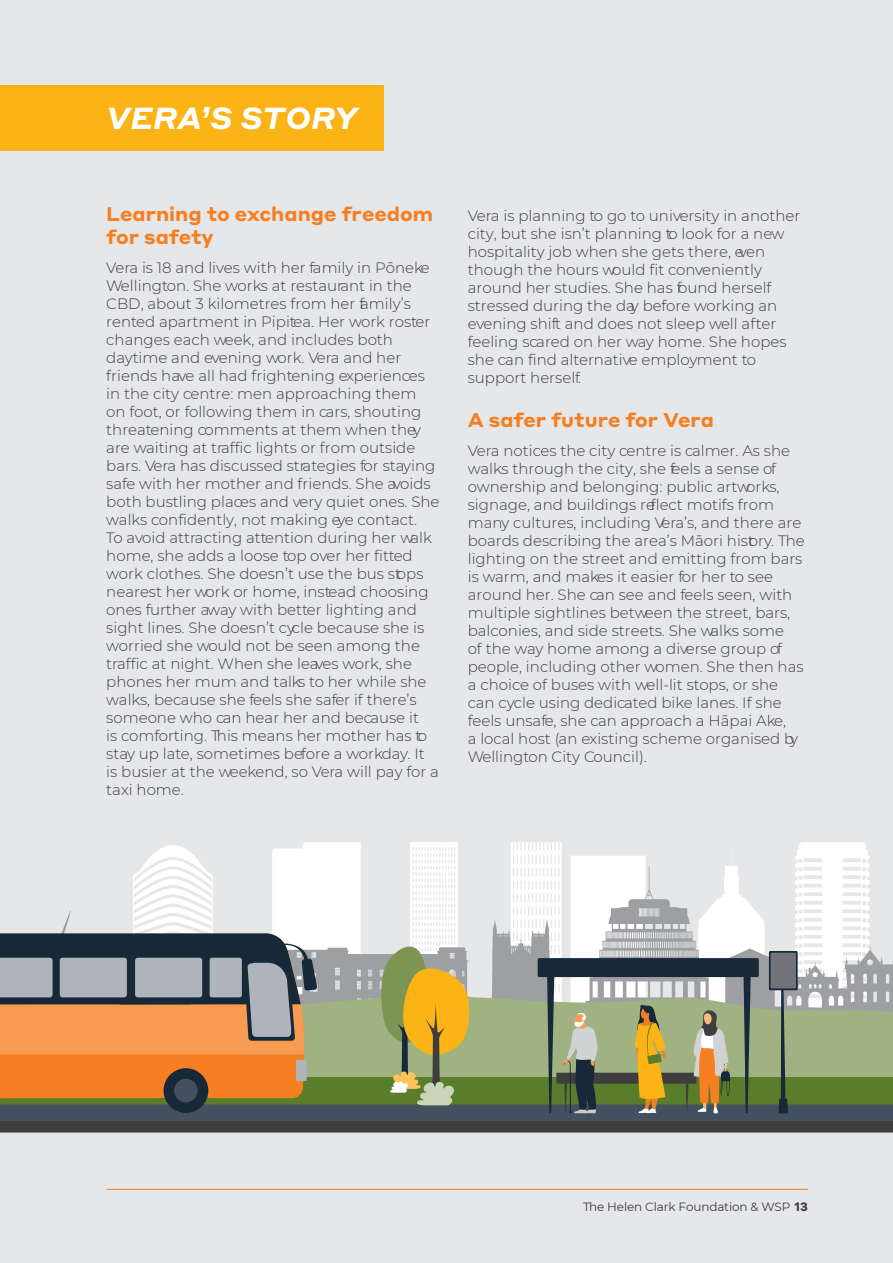
<style>
.page{position:relative;width:893px;height:1263px;background:#e6e7e9}
.page>*{position:absolute;margin:0;border:0;box-sizing:border-box;transform-origin:0 0}
.Subheading_20pt{font:italic 700 30px "Styrene A";letter-spacing:.01em;color:#fff}
.Subheading_-_orange{font:700 19.5px/22.5px "Styrene A";color:#f57f21}
.Body_Text_01{font:300 15px/18px "Montserrat";color:#3e3e3f}
.t1{font:12px "Montserrat";letter-spacing:-.01em;color:#3e3e3f}
.s1{font-family:"Styrene A";font-weight:700}
</style>
<div class="page">
<svg style="left:0;top:842px;width:893px;height:290px"></svg>
<div style="left:0;top:85px;width:384px;height:65px;background:#fbb316"></div>
<hr style="left:106px;top:1189px;width:702px;height:1px;background:#f57f21">
<p class="Subheading_20pt" style="left:106px;top:93px;width:253px">VERA’S STORY</p>
<p class="Subheading_-_orange" style="left:106px;top:201px;width:328px">Learning to exchange freedom for safety</p>
<p class="Body_Text_01" style="left:106px;top:258px;width:335px">Vera is 18 and lives with her family in Pōneke Wellington. She works at restaurant in the CBD, about 3 kilometres from her family’s rented apartment in Pipitea. Her work roster changes each week, and includes both daytime and evening work. Vera and her friends have all had frightening experiences in the city centre: men approaching them on foot, or following them in cars, shouting threatening comments at them when they are waiting at traffic lights or from outside bars. Vera has discussed strategies for staying safe with her mother and friends. She avoids both bustling places and very quiet ones. She walks confidently, not making eye contact.<br>To avoid attracting attention during her walk home, she adds a loose top over her fitted work clothes. She doesn’t use the bus stops nearest her work or home, instead choosing ones further away with better lighting and sight lines. She doesn’t cycle because she is worried she would not be seen among the traffic at night. When she leaves work, she phones her mum and talks to her while she walks, because she feels she safer if there’s someone who can hear her and because it<br>is comforting. This means her mother has to stay up late, sometimes before a workday. It<br>is busier at the weekend, so Vera will pay for a taxi home.</p>
<p class="Body_Text_01" style="left:468px;top:206px;width:334px">Vera is planning to go to university in another city, but she isn’t planning to look for a new hospitality job when she gets there, even though the hours would fit conveniently around her studies. She has found herself stressed during the day before working an evening shift and does not sleep well after feeling scared on her way home. She hopes she can find alternative employment to support herself.</p>
<p class="Subheading_-_orange" style="left:468px;top:407px;width:248px">A safer future for Vera</p>
<p class="Body_Text_01" style="left:468px;top:441px;width:338px">Vera notices the city centre is calmer. As she walks through the city, she feels a sense of ownership and belonging: public artworks, signage, and buildings reflect motifs from many cultures, including Vera’s, and there are boards describing the area’s Māori history. The lighting on the street and emitting from bars is warm, and makes it easier for her to see around her. She can see and feels seen, with multiple sightlines between the street, bars, balconies, and side streets. She walks some<br>of the way home among a diverse group of people, including other women. She then has a choice of buses with well-lit stops, or she can cycle using dedicated bike lanes. If she feels unsafe, she can approach a Hāpai Ake,<br>a local host (an existing scheme organised by Wellington City Council).</p>
<p class="t1" style="left:583px;top:1198px;width:226px">The Helen Clark Foundation &amp; WSP <span class="s1">13</span></p>
</div>
